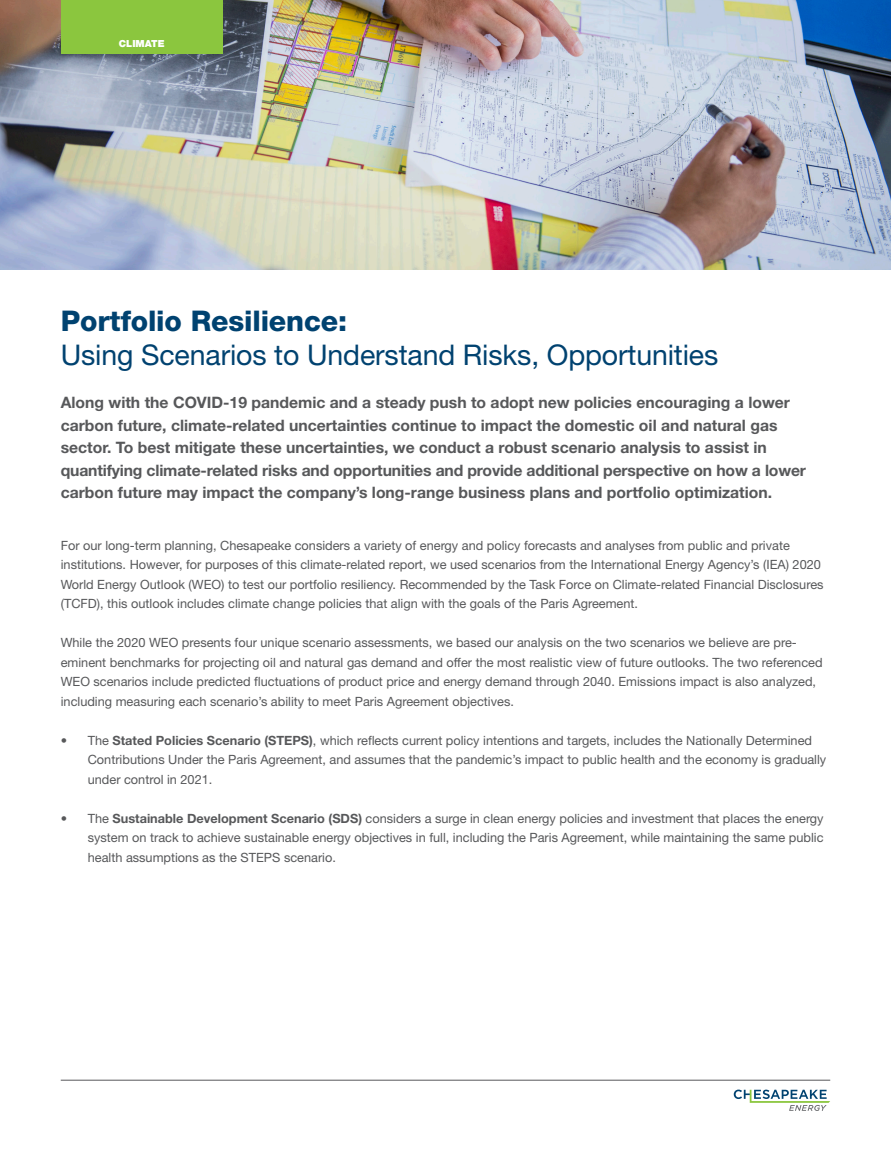
<style>
.page{position:relative;width:891px;height:1161px;background:#fff}
.page>*{position:absolute;margin:0;border:0;box-sizing:border-box;transform-origin:0 0}
.HEADLINE{font:28.5px/34.5px "Helvetica Neue LT Std";letter-spacing:-.005em;color:#004270}
.INTRO_TEXT{font:700 15.75px/22.5px "Helvetica Neue LT Std";color:#57585a}
.BODY_TEXT{font:12.75px/19.5px "Helvetica Neue LT Std";color:#57585a}
.INTRO_TEXT-2{font:900 9.75px "Helvetica Neue LT Std";color:#fff}
.s1{font-weight:800}
.s2{font-weight:700}
</style>
<div class="page">
<svg style="left:734px;top:1090px;width:96px;height:21px"></svg>
<hr style="left:61px;top:1080px;width:769px;height:1px;background:#57585a">
<img style="left:0;top:0;width:891px;height:270px">
<div style="left:61px;top:0;width:162px;height:54px;background:#8bc63e"></div>
<p class="INTRO_TEXT-2" style="left:119px;top:38px;width:47px">CLIMATE</p>
<p class="HEADLINE" style="left:61px;top:303px;width:659px"><span class="s1">Portfolio Resilience:<br></span>Using Scenarios to Understand Risks, Opportunities</p>
<p class="INTRO_TEXT" style="left:61px;top:391px;width:747px">Along with the COVID-19 pandemic and a steady push to adopt new policies encouraging a lower carbon future, climate-related uncertainties continue to impact the domestic oil and natural gas sector. To best mitigate these uncertainties, we conduct a robust scenario analysis to assist in quantifying climate-related risks and opportunities and provide additional perspective on how a lower carbon future may impact the company’s long-range business plans and portfolio optimization.</p>
<p class="BODY_TEXT" style="left:61px;top:535px;width:764px">For our long-term planning, Chesapeake considers a variety of energy and policy forecasts and analyses from public and private institutions. However, for purposes of this climate-related report, we used scenarios from the International Energy Agency’s (IEA) 2020<br>World Energy Outlook (WEO) to test our portfolio resiliency. Recommended by the Task Force on Climate-related Financial Disclosures (TCFD), this outlook includes climate change policies that align with the goals of the Paris Agreement.</p>
<p class="BODY_TEXT" style="left:61px;top:633px;width:763px">While the 2020 WEO presents four unique scenario assessments, we based our analysis on the two scenarios we believe are pre&shy;eminent benchmarks for projecting oil and natural gas demand and offer the most realistic view of future outlooks. The two referenced WEO scenarios include predicted fluctuations of product price and energy demand through 2040. Emissions impact is also analyzed, including measuring each scenario’s ability to meet Paris Agreement objectives.</p>
<p class="BODY_TEXT" style="left:88px;top:730px;width:740px;text-indent:-27px">• The <span class="s2">Stated Policies Scenario (STEPS)</span>, which reflects current policy intentions and targets, includes the Nationally Determined<br>Contributions Under the Paris Agreement, and assumes that the pandemic’s impact to public health and the economy is gradually under control in 2021.</p>
<p class="BODY_TEXT" style="left:88px;top:808px;width:737px;text-align:justify;text-indent:-27px">• The <span class="s2">Sustainable Development Scenario (SDS)</span> considers a surge in clean energy policies and investment that places the energy system on track to achieve sustainable energy objectives in full, including the Paris Agreement, while maintaining the same public health assumptions as the STEPS scenario.</p>
</div>
